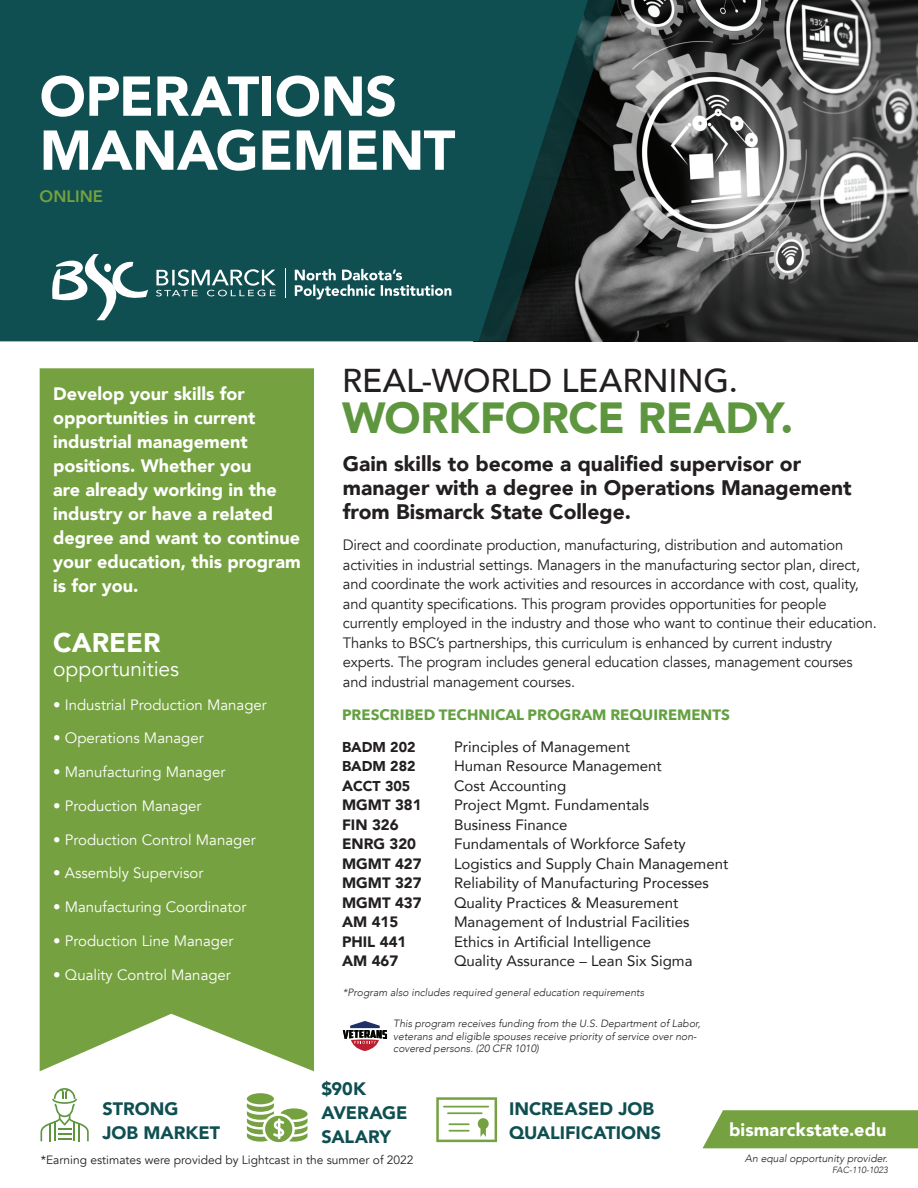
<style>
.page{position:relative;width:918px;height:1188px;background:#fff}
.page>*{position:absolute;margin:0;border:0;box-sizing:border-box;transform-origin:0 0}
.t1{font:900 55.5px/54px "Avenir";letter-spacing:-.01em;color:#fff}
.t2{font:900 43.5px "Avenir";letter-spacing:-.005em;color:#5e9640}
.t3{font:500 33px "Avenir";color:#231f20}
.t4{font:900 27px "Avenir";letter-spacing:-.005em;color:#fff}
.t5{font:900 21px/24px "Avenir";color:#231f20}
.t6{font:21px "Avenir";color:#fff}
.t7{font:900 18px/24px "Avenir";color:#fff}
.t8{font:900 18px/24px "Avenir";color:#104f51}
.t9{font:800 16.5px "Avenir";color:#75a140}
.t10{font:15px/19.5px "Avenir";letter-spacing:-.01em;color:#231f20}
.t11{font:15px "Avenir";color:#231f20}
.t12{font:15px "Avenir";color:#fff}
.t13{font:900 15px "Avenir";color:#231f20}
.t14{font:700 15px "Avenir Next";color:#64a142}
.t15{font:900 14.25px "Avenir";color:#231f20}
.t16{font:12px "Avenir";color:#231f20}
.t17{font:italic 300 10.5px/12.6px "Avenir";color:#231f20}
.t18{font:italic 300 9px "Avenir";color:#231f20}
.s1{font-size:15px}
</style>
<div class="page">
<div style="left:40px;top:368px;width:274px;height:703px;background:#75a140"></div>
<img style="left:620px;top:0;width:298px;height:341px">
<svg style="left:0;top:0;width:620px;height:341px;background:#134a4c"></svg>
<svg style="left:295px;top:269px;width:156px;height:30px;background:#4e7c7e"></svg>
<svg style="left:52px;top:254px;width:96px;height:66px"></svg>
<svg style="left:156px;top:269px;width:120px;height:27px;background:#517e80"></svg>
<hr style="left:285px;top:268px;width:1px;height:30px;background:#fff">
<svg style="left:703px;top:1110px;width:215px;height:38px;background:#7ca549"></svg>
<svg style="left:40px;top:1088px;width:49px;height:53px"></svg>
<svg style="left:247px;top:1093px;width:61px;height:49px"></svg>
<svg style="left:436px;top:1097px;width:61px;height:45px"></svg>
<svg style="left:343px;top:1021px;width:44px;height:30px"></svg>
<h1 class="t1" style="left:40px;top:68px;width:417px">OPERATIONS<br>MANAGEMENT</h1>
<p class="t9" style="left:40px;top:183px;width:65px">ONLINE</p>
<p class="t7" style="left:53px;top:381px;width:249px">Develop your skills for opportunities in current industrial management positions. Whether you<br>are already working in the industry or have a related degree and want to continue your education, this program is for you.</p>
<h3 class="t4" style="left:53px;top:619px;width:109px">CAREER</h3>
<h3 class="t6" style="left:53px;top:656px;width:127px">opportunities</h3>
<p class="t12" style="left:53px;top:695px;width:215px">• Industrial Production Manager</p>
<p class="t12" style="left:53px;top:729px;width:152px">• Operations Manager</p>
<p class="t12" style="left:53px;top:763px;width:174px">• Manufacturing Manager</p>
<p class="t12" style="left:53px;top:797px;width:150px">• Production Manager</p>
<p class="t12" style="left:53px;top:830px;width:204px">• Production Control Manager</p>
<p class="t12" style="left:53px;top:864px;width:152px">• Assembly Supervisor</p>
<p class="t12" style="left:53px;top:898px;width:195px">• Manufacturing Coordinator</p>
<p class="t12" style="left:53px;top:932px;width:182px">• Production Line Manager</p>
<p class="t12" style="left:53px;top:965px;width:179px">• Quality Control Manager</p>
<p class="t8" style="left:102px;top:1097px;width:119px">STRONG<br>JOB MARKET</p>
<h3 class="t3" style="left:342px;top:352px;width:398px">REAL-WORLD LEARNING.</h3>
<h2 class="t2" style="left:342px;top:380px;width:453px">WORKFORCE READY.</h2>
<h3 class="t5" style="left:343px;top:451px;width:510px">Gain skills to become a qualified supervisor or manager with a degree in Operations Management from Bismarck State College.</h3>
<p class="t10" style="left:343px;top:536px;width:536px">Direct and coordinate production, manufacturing, distribution and automation activities in industrial settings. Managers in the manufacturing sector plan, direct, and coordinate the work activities and resources in accordance with cost, quality, and quantity specifications. This program provides opportunities for people currently employed in the industry and those who want to continue their education.<br>Thanks to BSC’s partnerships, this curriculum is enhanced by current industry experts. The program includes general education classes, management courses and industrial management courses.</p>
<p class="t14" style="left:342px;top:702px;width:390px">PRESCRIBED TECHNICAL PROGRAM REQUIREMENTS</p>
<p class="t15" style="left:342px;top:735px;width:75px">BADM 202</p>
<p class="t11" style="left:454px;top:734px;width:178px">Principles of Management</p>
<p class="t15" style="left:342px;top:754px;width:75px">BADM 282</p>
<p class="t11" style="left:454px;top:754px;width:209px">Human Resource Management</p>
<p class="t15" style="left:342px;top:774px;width:70px"><span class="s1">A</span>CCT 305</p>
<p class="t11" style="left:454px;top:773px;width:114px">Cost Accounting</p>
<p class="t13" style="left:342px;top:792px;width:81px">MGMT 381</p>
<p class="t11" style="left:454px;top:793px;width:197px">Project Mgmt. Fundamentals</p>
<p class="t13" style="left:342px;top:812px;width:58px">FIN 326</p>
<p class="t11" style="left:454px;top:812px;width:115px">Business Finance</p>
<p class="t13" style="left:342px;top:831px;width:76px">ENRG 320</p>
<p class="t11" style="left:454px;top:832px;width:233px">Fundamentals of Workforce Safety</p>
<p class="t13" style="left:342px;top:851px;width:81px">MGMT 427</p>
<p class="t11" style="left:454px;top:851px;width:276px">Logistics and Supply Chain Management</p>
<p class="t13" style="left:342px;top:870px;width:81px">MGMT 327</p>
<p class="t11" style="left:454px;top:871px;width:256px">Reliability of Manufacturing Processes</p>
<p class="t13" style="left:342px;top:890px;width:81px">MGMT 437</p>
<p class="t11" style="left:454px;top:890px;width:226px">Quality Practices &amp; Measurement</p>
<p class="t13" style="left:342px;top:909px;width:58px">AM 415</p>
<p class="t11" style="left:454px;top:910px;width:237px">Management of Industrial Facilities</p>
<p class="t13" style="left:342px;top:929px;width:66px">PHIL 441</p>
<p class="t11" style="left:454px;top:929px;width:199px">Ethics in Artificial Intelligence</p>
<p class="t13" style="left:342px;top:948px;width:58px">AM 467</p>
<p class="t11" style="left:454px;top:949px;width:240px">Quality Assurance – Lean Six Sigma</p>
<p class="t17" style="left:343px;top:986px;width:303px">*Program also includes required general education requirements</p>
<p class="t17" style="left:393px;top:1017px;width:309px">This program receives funding from the U.S. Department of Labor, veterans and eligible spouses receive priority of service over non&shy;covered persons. (20 CFR 1010)</p>
<p class="t8" style="left:321px;top:1076px;width:88px">$90K<br>AVERAGE<br>SALARY</p>
<p class="t8" style="left:509px;top:1097px;width:154px">INCREASED JOB<br>QUALIFICATIONS</p>
<p class="t7" style="left:729px;top:1117px;width:159px">bismarckstate.edu</p>
<p class="t16" style="left:41px;top:1153px;width:374px">*Earning estimates were provided by Lightcast in the summer of 2022</p>
<p class="t17" style="left:745px;top:1152px;width:144px">An equal opportunity provider.</p>
<p class="t18" style="left:832px;top:1164px;width:57px">FAC-110-1023</p>
</div>
